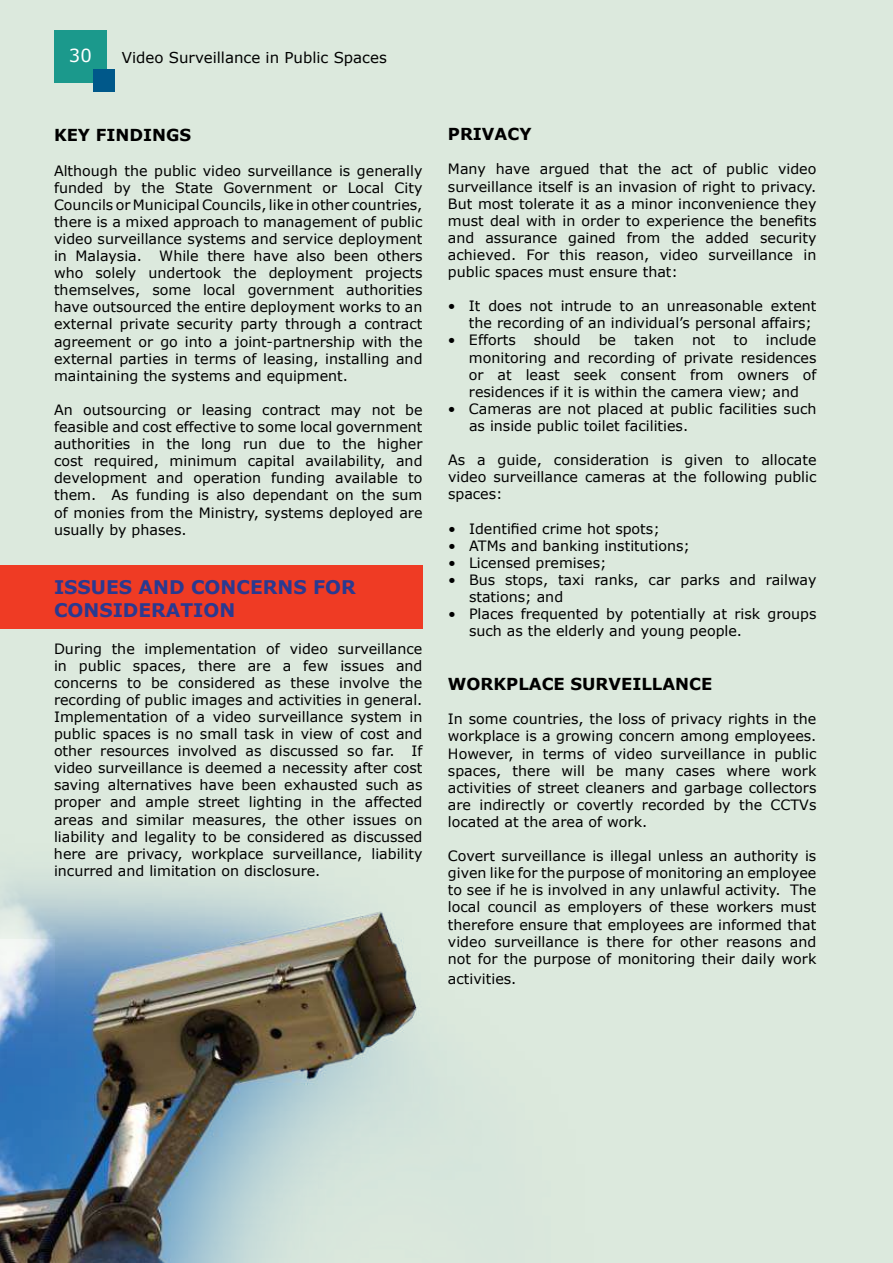
<style>
.page{position:relative;width:893px;height:1263px;background:#dce9dd}
.page>*{position:absolute;margin:0;border:0;box-sizing:border-box;transform-origin:0 0}
.t1{font:700 18.75px/22.5px "Verdana";color:#2a3990}
.t2{font:18px "Verdana";color:#fff}
.t3{font:700 16.5px "Verdana";color:#000}
.t4{font:15px "Verdana";color:#000}
.t5{font:14.25px/17.1px "Verdana";color:#000;text-align:justify}
</style>
<div class="page">
<div style="left:54px;top:30px;width:53px;height:53px;background:#1b998c"></div>
<div style="left:93px;top:69px;width:22px;height:23px;background:#00588a"></div>
<div style="left:0;top:566px;width:422px;height:63px;background:#ef3b24"></div>
<img style="left:0;top:881px;width:430px;height:382px">
<p class="t2" style="left:69px;top:44px;width:24px">30</p>
<p class="t4" style="left:122px;top:47px;width:267px">Video Surveillance in Public Spaces</p>
<p class="t3" style="left:54px;top:125px;width:139px">KEY FINDINGS</p>
<p class="t5" style="left:54px;top:161px;width:370px">Although the public video surveillance is generally funded by the State Government or Local City Councils or Municipal Councils, like in other countries, there is a mixed approach to management of public video surveillance systems and service deployment in Malaysia. While there have also been others who solely undertook the deployment projects themselves, some local government authorities have outsourced the entire deployment works to an external private security party through a contract agreement or go into a joint-partnership with the external parties in terms of leasing, installing and maintaining the systems and equipment.</p>
<p class="t5" style="left:54px;top:401px;width:370px">An outsourcing or leasing contract may not be feasible and cost effective to some local government authorities in the long run due to the higher cost required, minimum capital availability, and development and operation funding available to them. As funding is also dependant on the sum of monies from the Ministry, systems deployed are usually by phases.</p>
<h1 class="t1" style="left:54px;top:575px;width:303px">ISSUES AND CONCERNS FOR<br>CONSIDERATION</h1>
<p class="t5" style="left:54px;top:639px;width:370px">During the implementation of video surveillance in public spaces, there are a few issues and concerns to be considered as these involve the recording of public images and activities in general.<br>Implementation of a video surveillance system in public spaces is no small task in view of cost and other resources involved as discussed so far. If video surveillance is deemed a necessity after cost saving alternatives have been exhausted such as proper and ample street lighting in the affected areas and similar measures, the other issues on liability and legality to be considered as discussed here are privacy, workplace surveillance, liability incurred and limitation on disclosure.</p>
<p class="t3" style="left:448px;top:124px;width:85px">PRIVACY</p>
<p class="t5" style="left:448px;top:160px;width:370px">Many have argued that the act of public video surveillance itself is an invasion of right to privacy.<br>But most tolerate it as a minor inconvenience they must deal with in order to experience the benefits and assurance gained from the added security achieved. For this reason, video surveillance in public spaces must ensure that:</p>
<p class="t5" style="left:469px;top:297px;width:349px;text-indent:-21px">• It does not intrude to an unreasonable extent the recording of an individual’s personal affairs;</p>
<p class="t5" style="left:448px;top:331px;width:69px">• Efforts</p>
<p class="t5" style="left:534px;top:331px;width:48px">should</p>
<p class="t5" style="left:599px;top:331px;width:19px">be</p>
<p class="t5" style="left:634px;top:331px;width:41px">taken</p>
<p class="t5" style="left:692px;top:331px;width:25px">not</p>
<p class="t5" style="left:733px;top:331px;width:16px">to</p>
<p class="t5" style="left:469px;top:331px;width:349px;text-indent:297px">include monitoring and recording of private residences or at least seek consent from owners of residences if it is within the camera view; and</p>
<p class="t5" style="left:469px;top:400px;width:349px;text-indent:-21px">• Cameras are not placed at public facilities such as inside public toilet facilities.</p>
<p class="t5" style="left:448px;top:451px;width:370px">As a guide, consideration is given to allocate video surveillance cameras at the following public spaces:</p>
<p class="t5" style="left:448px;top:519px;width:213px">• Identified crime hot spots;</p>
<p class="t5" style="left:448px;top:536px;width:243px">• ATMs and banking institutions;</p>
<p class="t5" style="left:448px;top:553px;width:160px">• Licensed premises;</p>
<p class="t5" style="left:469px;top:571px;width:349px;text-indent:-21px">• Bus stops, taxi ranks, car parks and railway stations; and</p>
<p class="t5" style="left:469px;top:605px;width:349px;text-indent:-21px">• Places frequented by potentially at risk groups such as the elderly and young people.</p>
<p class="t3" style="left:448px;top:674px;width:266px">WORKPLACE SURVEILLANCE</p>
<p class="t5" style="left:448px;top:710px;width:370px">In some countries, the loss of privacy rights in the workplace is a growing concern among employees.<br>However, in terms of video surveillance in public spaces, there will be many cases where work activities of street cleaners and garbage collectors are indirectly or covertly recorded by the CCTVs located at the area of work.</p>
<p class="t5" style="left:448px;top:847px;width:370px">Covert surveillance is illegal unless an authority is given like for the purpose of monitoring an employee to see if he is involved in any unlawful activity. The local council as employers of these workers must therefore ensure that employees are informed that video surveillance is there for other reasons and not for the purpose of monitoring their daily work</p>
<p class="t5" style="left:448px;top:969px;width:70px">activities.</p>
</div>
